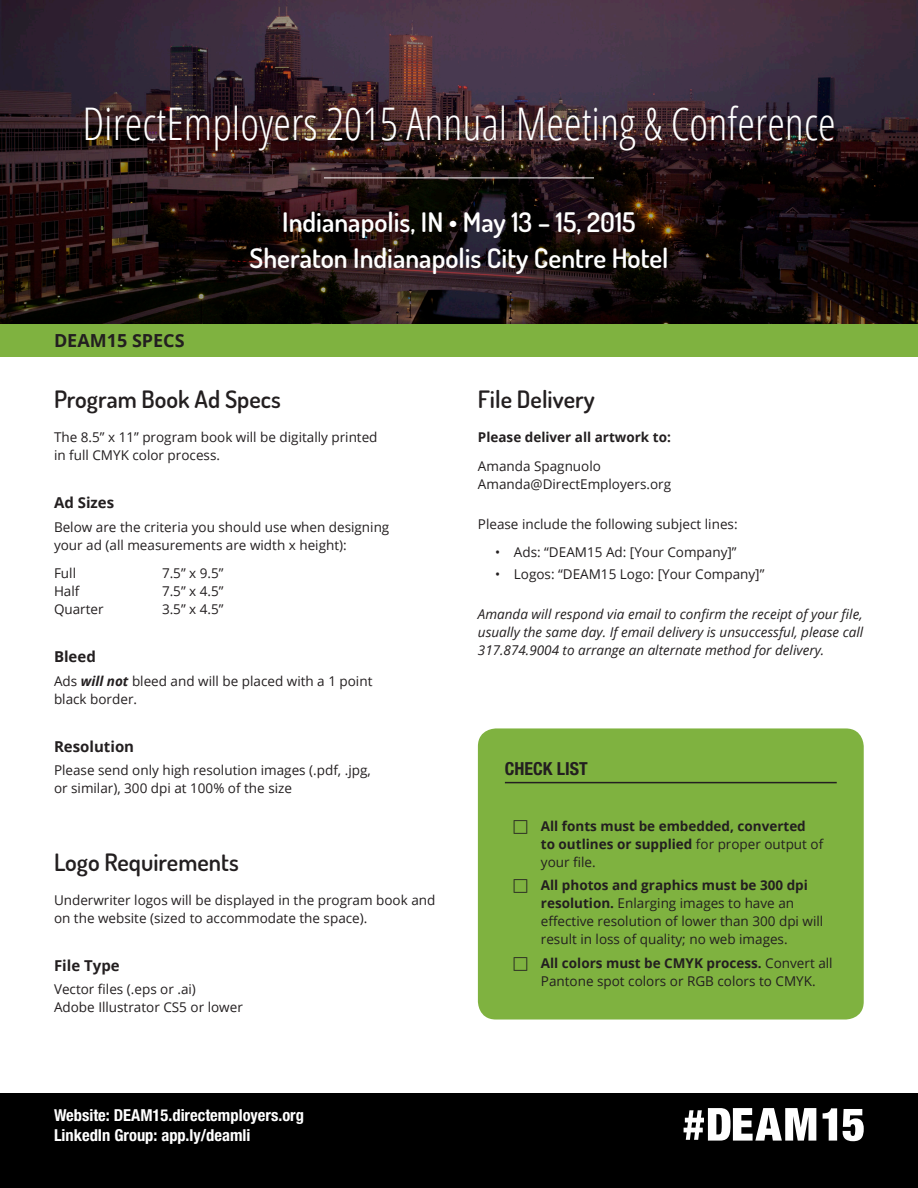
<style>
.page{position:relative;width:918px;height:1188px;background:#fff}
.page>*{position:absolute;margin:0;border:0;box-sizing:border-box;transform-origin:0 0}
.t1{font:300 condensed 45px "Open Sans";color:#fff}
.t2{font:600 27px "Dosis";color:#fff}
.t3{font:600 24px "Dosis";color:#231f20}
.t4{font:700 18px "Open Sans";color:#231f20}
.box_header{font:700 condensed 18px "Helvetica Neue LT Std";color:#231f20}
.t5{font:700 condensed 16.5px "Helvetica Neue LT Std";color:#fff}
.t6{font:700 15px "Open Sans";color:#231f20}
.body{font:13.5px/18px "Open Sans";color:#231f20}
.list{font:13.5px/18px "Open Sans";color:#231f20}
.body-2{font:italic 13.5px/18px "Open Sans";color:#231f20;text-align:justify}
.list-2{font:700 13.5px/18px "Open Sans";color:#231f20}
.list_-_type_2{font:13.5px "Open Sans";color:#231f20}
.body-3{font:700 13.5px "Open Sans";color:#231f20}
.s1{font-weight:700;font-style:italic}
.s2{font-weight:400}
.s3{font-weight:700}
</style>
<div class="page">
<img style="left:0;top:0;width:918px;height:324px">
<hr style="left:324px;top:178px;width:270px;height:1px;background:#fff">
<div style="left:0;top:324px;width:918px;height:32px;background:#7fb240"></div>
<div style="left:478px;top:728px;width:386px;height:292px;background:#7fb240;border-radius:18px"></div>
<hr style="left:505px;top:782px;width:332px;height:1px;background:#231f20">
<div style="left:0;top:1094px;width:918px;height:94px;background:#000"></div>
<svg style="left:823px;top:1108px;width:14px;height:33px"></svg>
<svg style="left:843px;top:1109px;width:21px;height:32px"></svg>
<svg style="left:684px;top:1108px;width:132px;height:33px"></svg>
<p class="t1" style="left:82px;top:93px;width:755px">DirectEmployers 2015 Annual Meeting &amp; Conference</p>
<h1 class="t4" style="left:54px;top:328px;width:132px">DEAM15 SPECS</h1>
<p class="t2" style="left:282px;top:205px;width:355px">Indianapolis, IN • May 13 – 15, 2015</p>
<p class="t2" style="left:250px;top:241px;width:420px">Sheraton Indianapolis City Centre Hotel</p>
<h2 class="t3" style="left:54px;top:384px;width:228px">Program Book Ad Specs</h2>
<p class="body" style="left:54px;top:428px;width:325px">The 8.5” x 11” program book will be digitally printed in full CMYK color process.</p>
<h3 class="t6" style="left:54px;top:492px;width:62px">Ad Sizes</h3>
<p class="body" style="left:54px;top:517px;width:337px">Below are the criteria you should use when designing your ad (all measurements are width x height):</p>
<p class="body" style="left:54px;top:564px;width:24px">Full</p>
<p class="body" style="left:162px;top:564px;width:63px">7.5” x 9.5”</p>
<p class="body" style="left:54px;top:582px;width:27px">Half</p>
<p class="body" style="left:162px;top:582px;width:63px">7.5” x 4.5”</p>
<p class="body" style="left:54px;top:600px;width:51px">Quarter</p>
<p class="body" style="left:162px;top:600px;width:63px">3.5” x 4.5”</p>
<h3 class="t6" style="left:54px;top:646px;width:43px">Bleed</h3>
<p class="body" style="left:54px;top:672px;width:320px">Ads <span class="s1">will not</span> bleed and will be placed with a 1 point black border.</p>
<h3 class="t6" style="left:54px;top:736px;width:82px">Resolution</h3>
<p class="body" style="left:54px;top:761px;width:318px">Please send only high resolution images (.pdf, .jpg, or similar), 300 dpi at 100% of the size</p>
<h2 class="t3" style="left:54px;top:846px;width:186px">Logo Requirements</h2>
<p class="body" style="left:54px;top:891px;width:383px">Underwriter logos will be displayed in the program book and on the website (sized to accommodate the space).</p>
<h3 class="t6" style="left:54px;top:955px;width:67px">File Type</h3>
<p class="body" style="left:54px;top:980px;width:190px">Vector files (.eps or .ai)<br>Adobe Illustrator CS5 or lower</p>
<p class="t5" style="left:54px;top:1106px;width:252px">Website: DEAM15.directemployers.org</p>
<p class="t5" style="left:54px;top:1125px;width:198px">LinkedIn Group: app.ly/deamli</p>
<h2 class="t3" style="left:478px;top:384px;width:118px">File Delivery</h2>
<p class="body-3" style="left:478px;top:428px;width:195px">Please deliver all artwork to:</p>
<p class="body" style="left:478px;top:457px;width:195px">Amanda Spagnuolo<br>Amanda@DirectEmployers.org</p>
<p class="body" style="left:478px;top:514px;width:261px">Please include the following subject lines:</p>
<p class="list_-_type_2" style="left:495px;top:543px;width:243px">• Ads: “DEAM15 Ad: [Your Company]”</p>
<p class="list_-_type_2" style="left:495px;top:565px;width:271px">• Logos: “DEAM15 Logo: [Your Company]”</p>
<p class="body-2" style="left:478px;top:604px;width:387px">Amanda will respond via email to confirm the receipt of your file, usually the same day. If email delivery is unsuccessful, please call 317.874.9004 to arrange an alternate method for delivery.</p>
<p class="box_header" style="left:505px;top:758px;width:84px">CHECK LIST</p>
<p class="list-2" style="left:541px;top:817px;width:284px">All fonts must be embedded, converted to outlines or supplied <span class="s2">for proper output of your file.</span></p>
<p class="list" style="left:541px;top:876px;width:284px"><span class="s3">All photos and graphics must be 300 dpi resolution.</span> Enlarging images to have an effective resolution of lower than 300 dpi will result in loss of quality; no web images.</p>
<p class="list" style="left:541px;top:953px;width:293px"><span class="s3">All colors must be CMYK process.</span> Convert all<br>Pantone spot colors or RGB colors to CMYK.</p>
</div>
